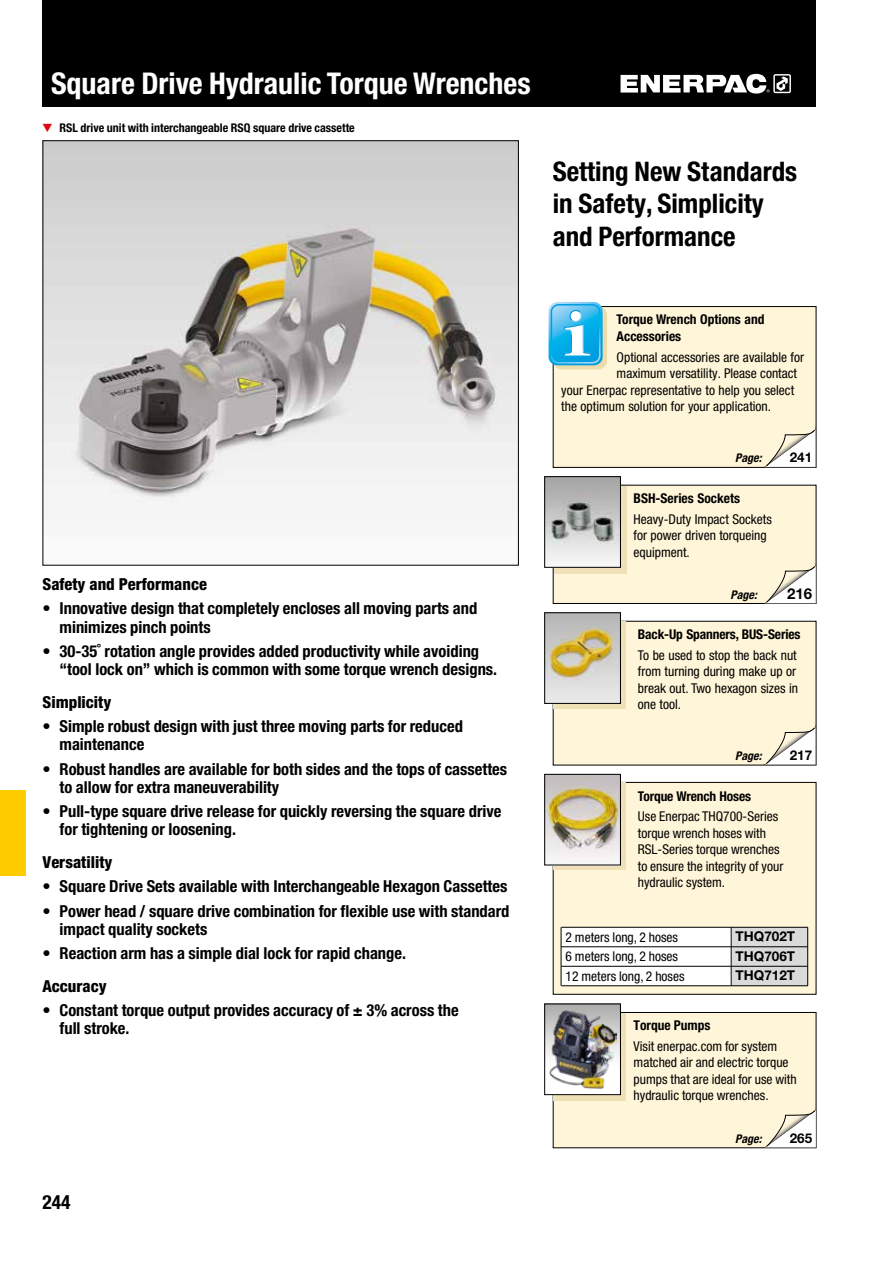
<style>
.page{position:relative;width:893px;height:1263px;background:#fff}
.page>*{position:absolute;margin:0;border:0;box-sizing:border-box;transform-origin:0 0}
.t1{font:700 condensed 30px "Helvetica Neue LTW1 G";color:#fff}
.t2{font:700 condensed 27px/32.4px "Helvetica Neue LTW1 G";color:#000}
.t3{font:700 condensed 19.5px "Helvetica Neue LTW1 G";color:#000}
.t4{font:700 condensed 16.5px/18px "Helvetica Neue LTW1 G";color:#000}
.t5{font:800 condensed 16.5px "Helvetica Neue LTW1 G";color:#000}
.t6{font:700 15px "Helvetica Neue LTW1 G";color:#000}
.t7{font:condensed 13.5px/16.5px "Helvetica Neue LTW1 G";color:#000}
.t8{font:700 condensed 13.5px/16.5px "Helvetica Neue LTW1 G";color:#000}
.t9{font:700 13.5px/19.5px "Helvetica Neue LTW1 G";color:#000;text-align:justify}
.t10{font:700 condensed 12px "Helvetica Neue LTW1 G";color:#000}
.t11{font:italic 700 condensed 12px "Helvetica Neue LTW1 G";color:#000}
</style>
<div class="page">
<div style="left:43px;top:0;width:773px;height:106px;background:#000"></div>
<svg style="left:621px;top:74px;width:170px;height:20px"></svg>
<div style="left:0;top:790px;width:26px;height:85px;background:#fc0"></div>
<img style="left:45px;top:142px;width:472px;height:361px">
<div style="left:553px;top:1012px;width:263px;height:136px;background:#fff5d8;border:1px solid #000"></div>
<div style="left:554px;top:1013px;width:72px;height:87px;background:#efe0b7"></div>
<svg style="left:762px;top:1106px;width:54px;height:43px"></svg>
<div style="left:553px;top:485px;width:263px;height:119px;background:#fff5d8;border:1px solid #000"></div>
<svg style="left:762px;top:562px;width:54px;height:41px"></svg>
<div style="left:554px;top:486px;width:73px;height:88px;background:#efe0b7"></div>
<img style="left:546px;top:478px;width:73px;height:88px">
<div style="left:544px;top:476px;width:77px;height:92px;border:1px solid #000"></div>
<div style="left:553px;top:782px;width:263px;height:212px;background:#fff5d8"></div>
<div style="left:553px;top:782px;width:263px;height:213px;border:1px solid #000"></div>
<div style="left:554px;top:783px;width:72px;height:87px;background:#efe0b7"></div>
<img style="left:546px;top:776px;width:73px;height:87px">
<div style="left:544px;top:774px;width:77px;height:91px;border:1px solid #000"></div>
<div style="left:731px;top:927px;width:77px;height:59px;background:#dadada"></div>
<div style="left:561px;top:927px;width:170px;height:59px;background:#fff"></div>
<hr style="left:561px;top:927px;width:247px;height:1px;background:#000">
<hr style="left:561px;top:946px;width:247px;height:1px;background:#000">
<hr style="left:561px;top:966px;width:247px;height:1px;background:#000">
<hr style="left:561px;top:985px;width:247px;height:1px;background:#000">
<hr style="left:561px;top:927px;width:1px;height:59px;background:#000">
<hr style="left:807px;top:927px;width:1px;height:59px;background:#000">
<hr style="left:731px;top:927px;width:1px;height:59px;background:#000">
<div style="left:553px;top:306px;width:263px;height:162px;background:#fff5d8;border:1px solid #000"></div>
<div style="left:553px;top:621px;width:263px;height:144px;background:#fff5d8"></div>
<div style="left:553px;top:306px;width:54px;height:63px;background:#ecdbab;border-radius:9px"></div>
<svg style="left:549px;top:302px;width:54px;height:63px;background:#4bbeeb"></svg>
<svg style="left:762px;top:426px;width:54px;height:42px"></svg>
<svg style="left:762px;top:723px;width:54px;height:43px"></svg>
<div style="left:554px;top:622px;width:72px;height:87px;background:#efe0b7"></div>
<img style="left:546px;top:614px;width:73px;height:88px">
<div style="left:544px;top:612px;width:77px;height:92px;border:1px solid #000"></div>
<img style="left:546px;top:1005px;width:73px;height:88px">
<div style="left:544px;top:1003px;width:77px;height:92px;border:1px solid #000"></div>
<img style="left:549px;top:1010px;width:67px;height:78px">
<h1 class="t1" style="left:51px;top:65px;width:481px">Square Drive Hydraulic Torque Wrenches</h1>
<p class="t10" style="left:60px;top:120px;width:297px">RSL drive unit with interchangeable RSQ square drive cassette</p>
<h2 class="t2" style="left:553px;top:155px;width:246px">Setting New Standards in Safety, Simplicity and Performance</h2>
<p class="t5" style="left:43px;top:574px;width:166px">Safety and Performance</p>
<p class="t4" style="left:60px;top:600px;width:419px;text-indent:-17px">• Innovative design that completely encloses all moving parts and minimizes pinch points</p>
<p class="t4" style="left:60px;top:642px;width:439px;text-indent:-17px">• 30-35˚ rotation angle provides added productivity while avoiding “tool lock on” which is common with some torque wrench designs.</p>
<p class="t5" style="left:43px;top:692px;width:70px">Simplicity</p>
<p class="t4" style="left:60px;top:717px;width:405px;text-indent:-17px">• Simple robust design with just three moving parts for reduced maintenance</p>
<p class="t4" style="left:60px;top:760px;width:449px;text-indent:-17px">• Robust handles are available for both sides and the tops of cassettes to allow for extra maneuverability</p>
<p class="t4" style="left:60px;top:802px;width:443px;text-indent:-17px">• Pull-type square drive release for quickly reversing the square drive for tightening or loosening.</p>
<p class="t5" style="left:43px;top:852px;width:71px">Versatility</p>
<p class="t4" style="left:43px;top:877px;width:466px">• Square Drive Sets available with Interchangeable Hexagon Cassettes</p>
<p class="t4" style="left:60px;top:902px;width:451px;text-indent:-17px">• Power head / square drive combination for flexible use with standard impact quality sockets</p>
<p class="t4" style="left:43px;top:944px;width:365px">• Reaction arm has a simple dial lock for rapid change.</p>
<p class="t5" style="left:43px;top:976px;width:66px">Accuracy</p>
<p class="t4" style="left:60px;top:1001px;width:401px;text-indent:-17px">• Constant torque output provides accuracy of ± 3% across the full stroke.</p>
<p class="t3" style="left:43px;top:1190px;width:30px">244</p>
<p class="t8" style="left:617px;top:311px;width:149px">Torque Wrench Options and<br>Accessories</p>
<p class="t7" style="left:617px;top:349px;width:189px">Optional accessories are available for</p>
<p class="t7" style="left:617px;top:365px;width:182px">maximum versatility. Please contact</p>
<p class="t7" style="left:561px;top:382px;width:234px">your Enerpac representative to help you select</p>
<p class="t7" style="left:561px;top:398px;width:211px">the optimum solution for your application.</p>
<p class="t11" style="left:735px;top:451px;width:28px">Page:</p>
<p class="t8" style="left:634px;top:490px;width:108px">BSH-Series Sockets</p>
<p class="t7" style="left:634px;top:511px;width:140px">Heavy-Duty Impact Sockets for power driven torqueing equipment.</p>
<p class="t11" style="left:731px;top:587px;width:28px">Page:</p>
<p class="t9" style="left:790px;top:448px;width:24px">241</p>
<p class="t6" style="left:787px;top:584px;width:27px">216</p>
<p class="t8" style="left:638px;top:626px;width:164px">Back-Up Spanners, BUS-Series</p>
<p class="t7" style="left:638px;top:647px;width:162px">To be used to stop the back nut from turning during make up or break out. Two hexagon sizes in one tool.</p>
<p class="t11" style="left:735px;top:749px;width:28px">Page:</p>
<p class="t9" style="left:790px;top:745px;width:24px">217</p>
<p class="t8" style="left:638px;top:788px;width:115px">Torque Wrench Hoses</p>
<p class="t7" style="left:638px;top:808px;width:147px">Use Enerpac THQ700-Series torque wrench hoses with<br>RSL-Series torque wrenches to ensure the integrity of your hydraulic system.</p>
<p class="t7" style="left:566px;top:927px;width:121px;line-height:19.5px">2 meters long, 2 hoses<br>6 meters long, 2 hoses<br>12 meters long, 2 hoses</p>
<p class="t9" style="left:736px;top:927px;width:61px">THQ702T THQ706T THQ712T</p>
<p class="t8" style="left:634px;top:1017px;width:78px">Torque Pumps</p>
<p class="t7" style="left:634px;top:1038px;width:165px">Visit enerpac.com for system matched air and electric torque pumps that are ideal for use with hydraulic torque wrenches.</p>
<p class="t11" style="left:735px;top:1131px;width:28px">Page:</p>
<p class="t9" style="left:790px;top:1128px;width:24px">265</p>
</div>
